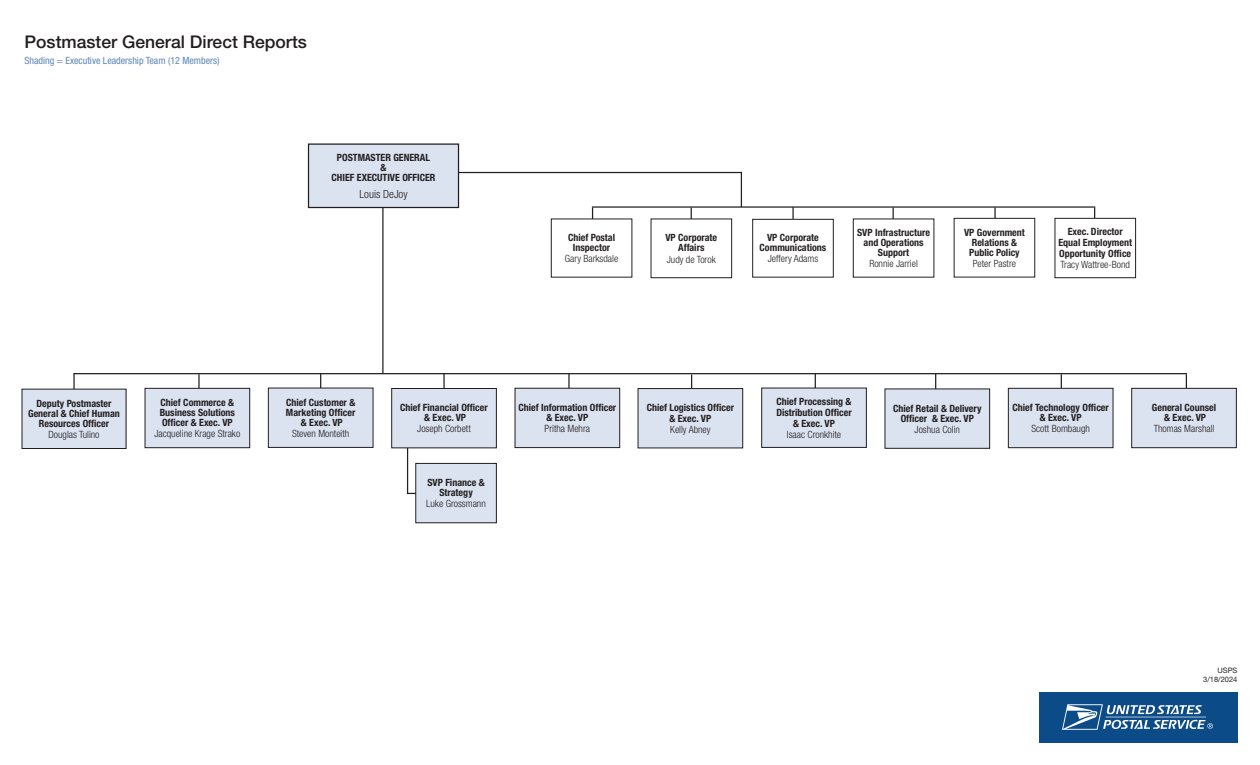
<style>
.page{position:relative;width:1260px;height:765px;background:#fff}
.page>*{position:absolute;margin:0;border:0;box-sizing:border-box;transform-origin:0 0}
.t1{font:500 17.5px "Helvetica Neue LT Std";color:#231f20}
.name{font:300 condensed 11.25px "Helvetica Neue LT Std";color:#231f20}
.position{font:700 condensed 10px/10px "Helvetica Neue LT Std";color:#231f20;text-align:center}
.position-2{font:300 condensed 10px "Helvetica Neue LT Std";color:#231f20}
.name-2{font:300 condensed 10px "Helvetica Neue LT Std";color:#231f20}
.legend{font:condensed 10px "Helvetica Neue LT Std";color:#5d87bb}
.t2{font:7.5px "Helvetica Neue LT Std";color:#231f20}
</style>
<div class="page">
<hr style="left:382px;top:206px;width:2px;height:167px;background:#231f20">
<div style="left:1039px;top:692px;width:199px;height:50px;background:#0b4b87"></div>
<svg style="left:1062px;top:704px;width:151px;height:26px"></svg>
<hr style="left:592px;top:206px;width:503px;height:2px;background:#231f20">
<hr style="left:691px;top:207px;width:1px;height:30px;background:#231f20">
<div style="left:651px;top:219px;width:81px;height:59px;background:#fff"></div>
<div style="left:651px;top:219px;width:81px;height:59px;border:1px solid #231f20"></div>
<hr style="left:792px;top:207px;width:2px;height:23px;background:#231f20">
<div style="left:753px;top:219px;width:80px;height:58px;background:#fff"></div>
<div style="left:752px;top:219px;width:82px;height:58px;border:1px solid #231f20"></div>
<hr style="left:994px;top:208px;width:2px;height:22px;background:#231f20">
<div style="left:954px;top:218px;width:81px;height:59px;background:#fff"></div>
<div style="left:954px;top:218px;width:81px;height:59px;border:1px solid #231f20"></div>
<div style="left:1055px;top:218px;width:81px;height:60px;border:1px solid #231f20"></div>
<hr style="left:73px;top:373px;width:1114px;height:1px;background:#231f20">
<svg style="left:1186px;top:374px;width:1px;height:14px"></svg>
<div style="left:1132px;top:388px;width:104px;height:60px;background:#dbe2f0"></div>
<div style="left:1131px;top:388px;width:106px;height:60px;border:1px solid #231f20"></div>
<svg style="left:935px;top:374px;width:1px;height:15px"></svg>
<div style="left:885px;top:389px;width:105px;height:59px;background:#dbe2f0"></div>
<div style="left:885px;top:389px;width:105px;height:60px;border:1px solid #231f20"></div>
<svg style="left:815px;top:374px;width:1px;height:14px"></svg>
<div style="left:762px;top:388px;width:104px;height:59px;background:#dbe2f0"></div>
<div style="left:761px;top:388px;width:106px;height:60px;border:1px solid #231f20"></div>
<hr style="left:443px;top:373px;width:2px;height:22px;background:#231f20">
<hr style="left:407px;top:423px;width:1px;height:71px;background:#231f20">
<div style="left:416px;top:463px;width:80px;height:60px;background:#dbe2f0"></div>
<div style="left:415px;top:463px;width:82px;height:60px;border:1px solid #231f20"></div>
<div style="left:392px;top:388px;width:104px;height:60px;background:#dbe2f0"></div>
<div style="left:391px;top:388px;width:106px;height:60px;border:1px solid #231f20"></div>
<svg style="left:320px;top:374px;width:1px;height:14px"></svg>
<div style="left:268px;top:388px;width:105px;height:59px;background:#dbe2f0"></div>
<div style="left:268px;top:388px;width:105px;height:60px;border:1px solid #231f20"></div>
<svg style="left:691px;top:375px;width:1px;height:13px"></svg>
<div style="left:638px;top:389px;width:105px;height:59px;background:#dbe2f0"></div>
<div style="left:638px;top:388px;width:105px;height:60px;border:1px solid #231f20"></div>
<hr style="left:73px;top:374px;width:2px;height:28px;background:#231f20">
<div style="left:22px;top:389px;width:104px;height:60px;background:#dbe2f0"></div>
<div style="left:22px;top:389px;width:104px;height:60px;border:1px solid #231f20"></div>
<svg style="left:1061px;top:374px;width:1px;height:14px"></svg>
<div style="left:1008px;top:388px;width:105px;height:60px;background:#dbe2f0"></div>
<div style="left:1008px;top:388px;width:105px;height:60px;border:1px solid #231f20"></div>
<hr style="left:198px;top:374px;width:2px;height:22px;background:#231f20">
<div style="left:145px;top:388px;width:105px;height:60px;background:#dbe2f0"></div>
<div style="left:145px;top:388px;width:105px;height:60px;border:1px solid #231f20"></div>
<hr style="left:568px;top:374px;width:2px;height:22px;background:#231f20">
<div style="left:515px;top:388px;width:105px;height:60px;background:#dbe2f0"></div>
<div style="left:515px;top:388px;width:105px;height:60px;border:1px solid #231f20"></div>
<hr style="left:443px;top:172px;width:299px;height:1px;background:#231f20">
<hr style="left:741px;top:172px;width:1px;height:35px;background:#231f20">
<div style="left:309px;top:144px;width:150px;height:64px;background:#dbe2f0"></div>
<div style="left:308px;top:143px;width:151px;height:65px;border:1px solid #231f20"></div>
<h1 class="t1" style="left:25px;top:31px;width:284px">Postmaster General Direct Reports</h1>
<p class="legend" style="left:25px;top:55px;width:197px">Shading = Executive Leadership Team (12 Members)</p>
<p class="position" style="left:332px;top:152px;width:106px">POSTMASTER GENERAL<br>&amp;<br>CHIEF EXECUTIVE OFFICER</p>
<p class="name" style="left:359px;top:188px;width:50px">Louis DeJoy</p>
<p class="position" style="left:568px;top:232px;width:49px">Chief Postal<br>Inspector</p>
<p class="position-2" style="left:565px;top:253px;width:55px">Gary Barksdale</p>
<p class="position" style="left:665px;top:233px;width:53px">VP Corporate<br>Affairs</p>
<p class="position-2" style="left:667px;top:253px;width:50px">Judy de Torok</p>
<p class="position" style="left:760px;top:232px;width:68px">VP Corporate<br>Communications</p>
<p class="position-2" style="left:768px;top:253px;width:52px">Jeffery Adams</p>
<p class="position" style="left:857px;top:227px;width:74px">SVP Infrastructure and Operations<br>Support</p>
<p class="position-2" style="left:869px;top:258px;width:50px">Ronnie Jarriel</p>
<p class="position" style="left:964px;top:227px;width:62px">VP Government<br>Relations &amp;<br>Public Policy</p>
<p class="position-2" style="left:973px;top:258px;width:45px">Peter Pastre</p>
<p class="position" style="left:1068px;top:226px;width:56px">Exec. Director</p>
<p class="position" style="left:1058px;top:237px;width:75px">Equal Employment</p>
<p class="position" style="left:1059px;top:249px;width:73px">Opportunity Office</p>
<p class="position-2" style="left:1061px;top:259px;width:71px">Tracy Wattree-Bond</p>
<p class="position" style="left:28px;top:398px;width:93px">Deputy Postmaster<br>General &amp; Chief Human<br>Resources Officer</p>
<p class="name-2" style="left:49px;top:429px;width:53px">Douglas Tulino</p>
<p class="position" style="left:160px;top:397px;width:77px;text-align:justify">Chief Commerce &amp; Business Solutions Officer &amp; Exec. VP</p>
<p class="position-2" style="left:154px;top:428px;width:87px">Jacqueline Krage Strako</p>
<p class="position" style="left:286px;top:397px;width:71px">Chief Customer &amp;<br>Marketing Officer &amp; Exec. VP</p>
<p class="name-2" style="left:292px;top:428px;width:59px">Steven Monteith</p>
<p class="position" style="left:400px;top:402px;width:89px">Chief Financial Officer &amp; Exec. VP</p>
<p class="name-2" style="left:417px;top:423px;width:55px">Joseph Corbett</p>
<p class="position" style="left:427px;top:477px;width:59px">SVP Finance &amp;<br>Strategy</p>
<p class="name-2" style="left:426px;top:498px;width:61px">Luke Grossmann</p>
<p class="position" style="left:518px;top:402px;width:99px">Chief Information Officer &amp; Exec. VP</p>
<p class="position-2" style="left:545px;top:423px;width:47px">Pritha Mehra</p>
<p class="position" style="left:647px;top:402px;width:89px;line-height:11.2px">Chief Logistics Officer &amp; Exec. VP</p>
<p class="name-2" style="left:670px;top:423px;width:42px">Kelly Abney</p>
<p class="position" style="left:776px;top:396px;width:77px;line-height:11.2px">Chief Processing &amp;<br>Distribution Officer &amp; Exec. VP</p>
<p class="name-2" style="left:787px;top:428px;width:56px">Isaac Cronkhite</p>
<p class="position" style="left:893px;top:403px;width:90px">Chief Retail &amp; Delivery<br>Officer &amp; Exec. VP</p>
<p class="position-2" style="left:915px;top:424px;width:47px">Joshua Colin</p>
<p class="position" style="left:1012px;top:402px;width:98px">Chief Technology Officer &amp; Exec. VP</p>
<p class="position-2" style="left:1031px;top:423px;width:60px">Scott Bombaugh</p>
<p class="position" style="left:1152px;top:402px;width:66px">General Counsel &amp; Exec. VP</p>
<p class="position-2" style="left:1154px;top:423px;width:62px">Thomas Marshall</p>
<p class="t2" style="left:1218px;top:666px;width:21px">USPS</p>
<p class="t2" style="left:1203px;top:675px;width:36px">3/18/2024</p>
</div>
